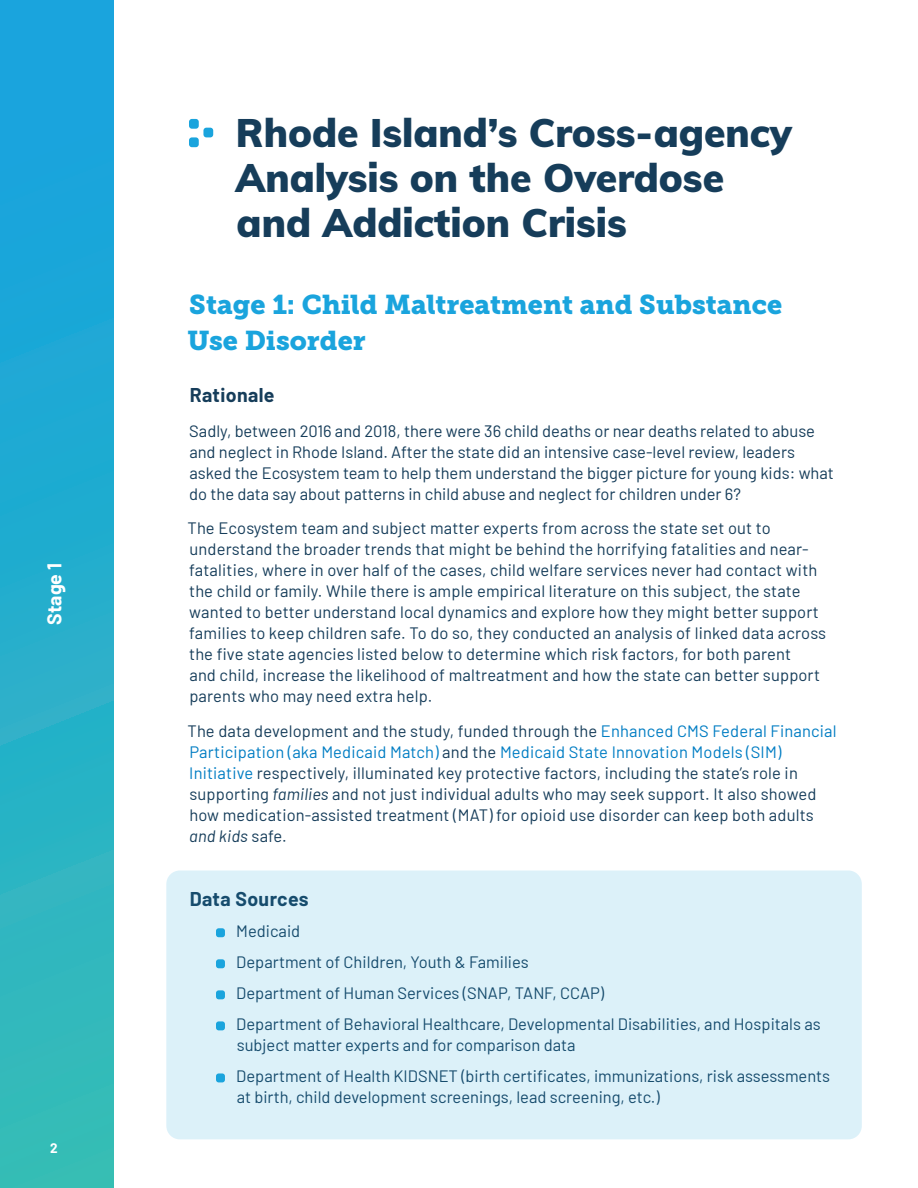
<style>
.page{position:relative;width:918px;height:1188px;background:#fff}
.page>*{position:absolute;margin:0;border:0;box-sizing:border-box;transform-origin:0 0}
.Heading_1{font:900 39px/45px "Muli";color:#163d5a}
.Heading_2{font:27px/36px "Museo Slab 900";color:#1aa4dd}
.Heading_3{font:700 19.5px "Barlow";letter-spacing:.02em;color:#163d5a}
.t1{font:700 19.5px "Barlow";color:#fff}
.Body{font:16.5px/21px "Barlow";letter-spacing:.005em;color:#163d5a}
.t2{font:700 13.5px "Barlow";color:#fff}
.s1{color:#007dc3}
.s2{font-style:italic}
</style>
<div class="page">
<div style="left:0;top:0;width:113px;height:1188px;background:linear-gradient(to bottom,#14a1e2,#35bcb6)"></div>
<div style="left:189px;top:119px;width:10px;height:10px;background:#1aa4dd;border-radius:3px"></div>
<div style="left:189px;top:137px;width:10px;height:10px;background:#1aa4dd;border-radius:3px"></div>
<div style="left:203px;top:128px;width:10px;height:9px;background:#1aa4dd;border-radius:3px"></div>
<div style="left:166px;top:870px;width:696px;height:269px;background:#dcf1f9;border-radius:14px"></div>
<p class="t1" style="left:40px;top:625px;width:63px;rotate:-90deg">Stage 1</p>
<p class="t2" style="left:50px;top:1138px;width:9px">2</p>
<p class="Heading_1" style="left:235px;top:109px;width:558px">Rhode Island’s Cross-agency<br>Analysis on the Overdose and Addiction Crisis</p>
<p class="Heading_2" style="left:188px;top:286px;width:596px">Stage 1: Child Maltreatment and Substance<br>Use Disorder</p>
<p class="Heading_3" style="left:190px;top:381px;width:86px">Rationale</p>
<p class="Body" style="left:189px;top:419px;width:646px">Sadly, between 2016 and 2018, there were 36 child deaths or near deaths related to abuse and neglect in Rhode Island. After the state did an intensive case-level review, leaders asked the Ecosystem team to help them understand the bigger picture for young kids: what do the data say about patterns in child abuse and neglect for children under 6?</p>
<p class="Body" style="left:187px;top:516px;width:640px">The Ecosystem team and subject matter experts from across the state set out to understand the broader trends that might be behind the horrifying fatalities and near&shy;fatalities, where in over half of the cases, child welfare services never had contact with the child or family. While there is ample empirical literature on this subject, the state wanted to better understand local dynamics and explore how they might better support families to keep children safe. To do so, they conducted an analysis of linked data across the five state agencies listed below to determine which risk factors, for both parent<br>and child, increase the likelihood of maltreatment and how the state can better support parents who may need extra help.</p>
<p class="Body" style="left:187px;top:719px;width:651px">The data development and the study, funded through the <span class="s1">Enhanced CMS Federal Financial Participation (aka Medicaid Match)</span> and the <span class="s1">Medicaid State Innovation Models (SIM)<br>Initiative</span> respectively, illuminated key protective factors, including the state’s role in supporting <span class="s2">families</span> and not just individual adults who may seek support. It also showed how medication-assisted treatment (MAT) for opioid use disorder can keep both adults <span class="s2">and kids</span> safe.</p>
<p class="Heading_3" style="left:190px;top:885px;width:120px">Data Sources</p>
<p class="Body" style="left:236px;top:920px;width:66px">Medicaid</p>
<p class="Body" style="left:236px;top:951px;width:294px">Department of Children, Youth &amp; Families</p>
<p class="Body" style="left:236px;top:982px;width:369px">Department of Human Services (SNAP, TANF, CCAP)</p>
<p class="Body" style="left:236px;top:1013px;width:586px">Department of Behavioral Healthcare, Developmental Disabilities, and Hospitals as subject matter experts and for comparison data</p>
<p class="Body" style="left:236px;top:1065px;width:595px">Department of Health KIDSNET (birth certificates, immunizations, risk assessments at birth, child development screenings, lead screening, etc.)</p>
</div>
